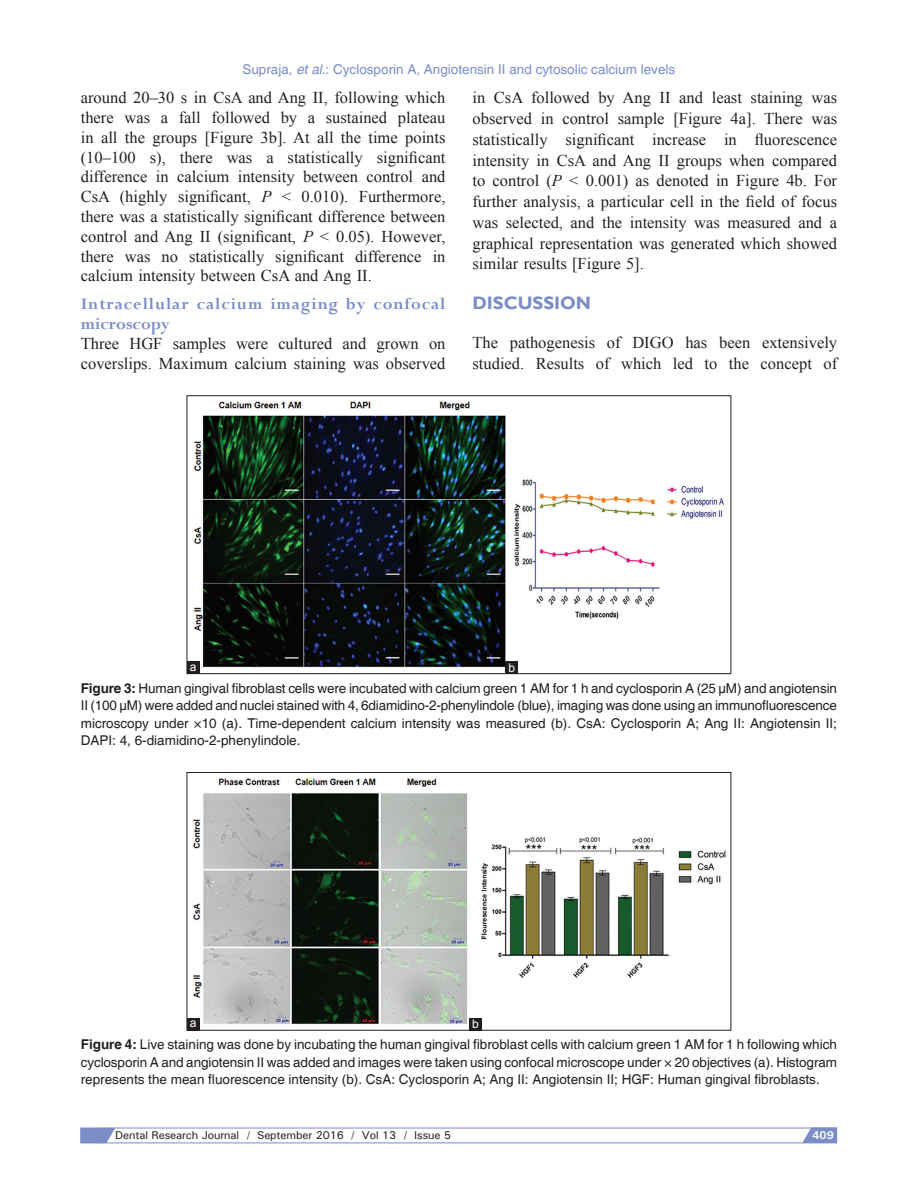
<style>
.page{position:relative;width:918px;height:1188px;background:#fff}
.page>*{position:absolute;margin:0;border:0;box-sizing:border-box;transform-origin:0 0}
.t1{font:700 18px/19.5px "Perpetua";letter-spacing:.05em;color:#7a8dc7}
.t2{font:700 18px "Gill Sans";color:#7a8dc7}
.TX{font:16.5px/19.8px "Times New Roman";color:#231f20;text-align:justify}
.FGC{font:13.5px/17.5px "Helvetica";color:#231f20;text-align:justify}
.t3{font:13.5px "Helvetica";color:#7a8dc7}
.LABEL{font:12px "Arial";color:#fff}
.t4{font:500 11.25px "Univers";letter-spacing:-.01em;color:#231f20}
.t5{font:700 11.25px "Univers";color:#fff}
.s1{font-style:italic}
.s2{font-weight:700}
</style>
<div class="page">
<svg style="left:80px;top:1128px;width:757px;height:15px"></svg>
<img style="left:192px;top:778px;width:534px;height:247px">
<div style="left:187px;top:772px;width:544px;height:258px;border:1px solid #231f20"></div>
<div style="left:469px;top:1018px;width:13px;height:12px;background:#231f20"></div>
<div style="left:187px;top:1018px;width:13px;height:12px;background:#231f20"></div>
<img style="left:193px;top:401px;width:531px;height:267px">
<div style="left:187px;top:396px;width:544px;height:278px;border:1px solid #231f20"></div>
<div style="left:505px;top:661px;width:13px;height:13px;background:#231f20"></div>
<div style="left:187px;top:661px;width:13px;height:13px;background:#231f20"></div>
<p class="t3" style="left:242px;top:61px;width:434px">Supraja, <span class="s1">et al</span>.: Cyclosporin A, Angiotensin II and cytosolic calcium levels</p>
<p class="TX" style="left:81px;top:87px;width:366px">around 20–30 s in CsA and Ang II, following which there was a fall followed by a sustained plateau in all the groups [Figure 3b]. At all the time points (10–100 s), there was a statistically significant difference in calcium intensity between control and CsA (highly significant, <span class="s1">P</span> &lt; 0.010). Furthermore, there was a statistically significant difference between control and Ang II (significant, <span class="s1">P</span> &lt; 0.05). However, there was no statistically significant difference in calcium intensity between CsA and Ang II.</p>
<h2 class="t1" style="left:81px;top:294px;width:366px">Intracellular calcium imaging by confocal microscopy</h2>
<p class="TX" style="left:81px;top:333px;width:366px">Three HGF samples were cultured and grown on coverslips. Maximum calcium staining was observed</p>
<p class="TX" style="left:472px;top:87px;width:366px;line-height:20.7px">in CsA followed by Ang II and least staining was observed in control sample [Figure 4a]. There was statistically significant increase in fluorescence intensity in CsA and Ang II groups when compared to control (<span class="s1">P</span> &lt; 0.001) as denoted in Figure 4b. For further analysis, a particular cell in the field of focus was selected, and the intensity was measured and a graphical representation was generated which showed similar results [Figure 5].</p>
<h1 class="t2" style="left:472px;top:292px;width:120px">DISCUSSION</h1>
<p class="TX" style="left:472px;top:331px;width:366px;line-height:20.7px">The pathogenesis of DIGO has been extensively studied. Results of which led to the concept of</p>
<p class="LABEL" style="left:190px;top:658px;width:8px">a</p>
<p class="LABEL" style="left:508px;top:659px;width:8px">b</p>
<p class="FGC" style="left:81px;top:680px;width:758px"><span class="s2">Figure 3:</span> Human gingival fibroblast cells were incubated with calcium green 1 AM for 1 h and cyclosporin A (25 µM) and angiotensin II (100 µM) were added and nuclei stained with 4, 6diamidino‑2‑phenylindole (blue), imaging was done using an immunofluorescence microscopy under ×10 (a). Time‑dependent calcium intensity was measured (b). CsA: Cyclosporin A; Ang II: Angiotensin II; DAPI: 4, 6‑diamidino‑2‑phenylindole.</p>
<p class="LABEL" style="left:190px;top:1015px;width:8px">a</p>
<p class="LABEL" style="left:472px;top:1016px;width:8px">b</p>
<p class="FGC" style="left:81px;top:1036px;width:758px"><span class="s2">Figure 4:</span> Live staining was done by incubating the human gingival fibroblast cells with calcium green 1 AM for 1 h following which cyclosporin A and angiotensin II was added and images were taken using confocal microscope under × 20 objectives (a). Histogram represents the mean fluorescence intensity (b). CsA: Cyclosporin A; Ang II: Angiotensin II; HGF: Human gingival fibroblasts.</p>
<p class="t4" style="left:115px;top:1128px;width:337px">Dental Research Journal / September 2016 / Vol 13 / Issue 5</p>
<p class="t5" style="left:813px;top:1128px;width:23px">409</p>
</div>
